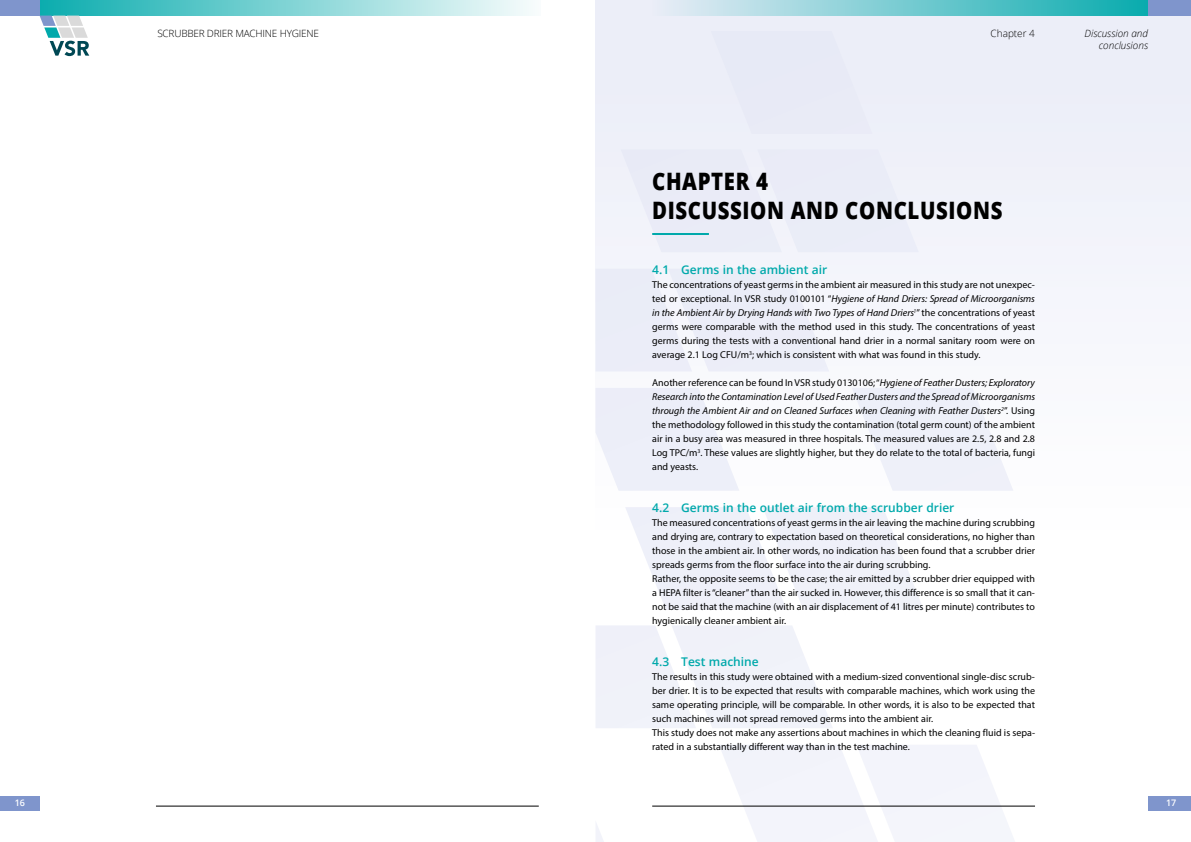
<style>
.page{position:relative;width:1191px;height:842px;background:#fff}
.page>*{position:absolute;margin:0;border:0;box-sizing:border-box;transform-origin:0 0}
.t1{font:800 24px/28.8px "Open Sans";letter-spacing:.03em;color:#000;scale:.85 1}
.t2{font:600 12px "Open Sans";color:#00a9ab}
.t3{font:10px/14px "Myriad Pro";color:#000;text-align:justify}
.t4{font:300 10px "Open Sans";letter-spacing:-.02em;color:#000}
.t5{font:italic 300 10px/12px "Open Sans";color:#000;text-align:right}
.t6{font:300 10px "Open Sans";color:#000}
.t7{font:600 9px "Open Sans";color:#fff}
.s1{font-style:italic}
</style>
<div class="page">
<div style="left:595px;top:0;width:596px;height:540px;background:linear-gradient(to right,#eef0f9,#f5f6fb)"></div>
<svg style="left:719px;top:745px;width:296px;height:97px"></svg>
<svg style="left:596px;top:823px;width:8px;height:19px"></svg>
<svg style="left:596px;top:626px;width:236px;height:102px"></svg>
<svg style="left:625px;top:508px;width:298px;height:102px"></svg>
<div style="left:621px;top:150px;width:68px;height:23px;background:#e8eaf6"></div>
<div style="left:711px;top:31px;width:142px;height:96px;background:#e8eaf6"></div>
<div style="left:652px;top:0;width:515px;height:16px;background:linear-gradient(to right,#eaedf7,#00a9ab)"></div>
<div style="left:1148px;top:0;width:43px;height:16px;background:#7f95cc"></div>
<hr style="left:652px;top:806px;width:383px;height:1px;background:#000">
<div style="left:1148px;top:796px;width:43px;height:14px;background:#7f95cc"></div>
<div style="left:25px;top:0;width:515px;height:16px;background:linear-gradient(to right,#04aaac,#f8fcfc)"></div>
<div style="left:0;top:0;width:40px;height:16px;background:#7f95cc"></div>
<hr style="left:156px;top:806px;width:383px;height:1px;background:#000">
<svg style="left:40px;top:16px;width:49px;height:40px"></svg>
<div style="left:0;top:796px;width:40px;height:14px;background:#7f95cc"></div>
<hr style="left:652px;top:233px;width:57px;height:2px;background:#00a9ab">
<p class="t4" style="left:157px;top:26px;width:163px">SCRUBBER DRIER MACHINE HYGIENE</p>
<p class="t7" style="left:15px;top:796px;width:12px">16</p>
<p class="t6" style="left:990px;top:26px;width:46px">Chapter 4</p>
<p class="t5" style="left:1084px;top:27px;width:65px">Discussion and conclusions</p>
<h1 class="t1" style="left:652px;top:166px;width:413px">CHAPTER 4<br>DISCUSSION AND CONCLUSIONS</h1>
<p class="t2" style="left:652px;top:261px;width:177px">4.1 Germs in the ambient air</p>
<p class="t3" style="left:652px;top:277px;width:384px">The concentrations of yeast germs in the ambient air measured in this study are not unexpec&shy;ted or exceptional. In VSR study 0100101 “<span class="s1">Hygiene of Hand Driers: Spread of Microorganisms in the Ambient Air by Drying Hands with Two Types of Hand Driers</span><sup>1</sup>” the concentrations of yeast germs were comparable with the method used in this study. The concentrations of yeast germs during the tests with a conventional hand drier in a normal sanitary room were on average 2.1 Log CFU/m<sup>3</sup>; which is consistent with what was found in this study.</p>
<p class="t3" style="left:652px;top:375px;width:384px">Another reference can be found In VSR study 0130106; “<span class="s1">Hygiene of Feather Dusters; Exploratory Research into the Contamination Level of Used Feather Dusters and the Spread of Microorganisms through the Ambient Air and on Cleaned Surfaces when Cleaning with Feather Dusters</span><sup>2</sup>”. Using the methodology followed in this study the contamination (total germ count) of the ambient air in a busy area was measured in three hospitals. The measured values are 2.5, 2.8 and 2.8<br>Log TPC/m<sup>3</sup>. These values are slightly higher, but they do relate to the total of bacteria, fungi and yeasts.</p>
<p class="t2" style="left:652px;top:499px;width:304px">4.2 Germs in the outlet air from the scrubber drier</p>
<p class="t3" style="left:652px;top:515px;width:384px;text-align:left">The measured concentrations of yeast germs in the air leaving the machine during scrubbing and drying are, contrary to expectation based on theoretical considerations, no higher than those in the ambient air. In other words, no indication has been found that a scrubber drier spreads germs from the floor surface into the air during scrubbing.<br>Rather, the opposite seems to be the case; the air emitted by a scrubber drier equipped with a HEPA filter is “cleaner” than the air sucked in. However, this difference is so small that it can&shy;not be said that the machine (with an air displacement of 41 litres per minute) contributes to hygienically cleaner ambient air.</p>
<p class="t2" style="left:652px;top:653px;width:108px">4.3 Test machine</p>
<p class="t3" style="left:652px;top:669px;width:384px;text-align:left">The results in this study were obtained with a medium-sized conventional single-disc scrub&shy;ber drier. It is to be expected that results with comparable machines, which work using the same operating principle, will be comparable. In other words, it is also to be expected that such machines will not spread removed germs into the ambient air.<br>This study does not make any assertions about machines in which the cleaning fluid is sepa&shy;rated in a substantially different way than in the test machine.</p>
<p class="t7" style="left:1166px;top:796px;width:12px">17</p>
</div>
